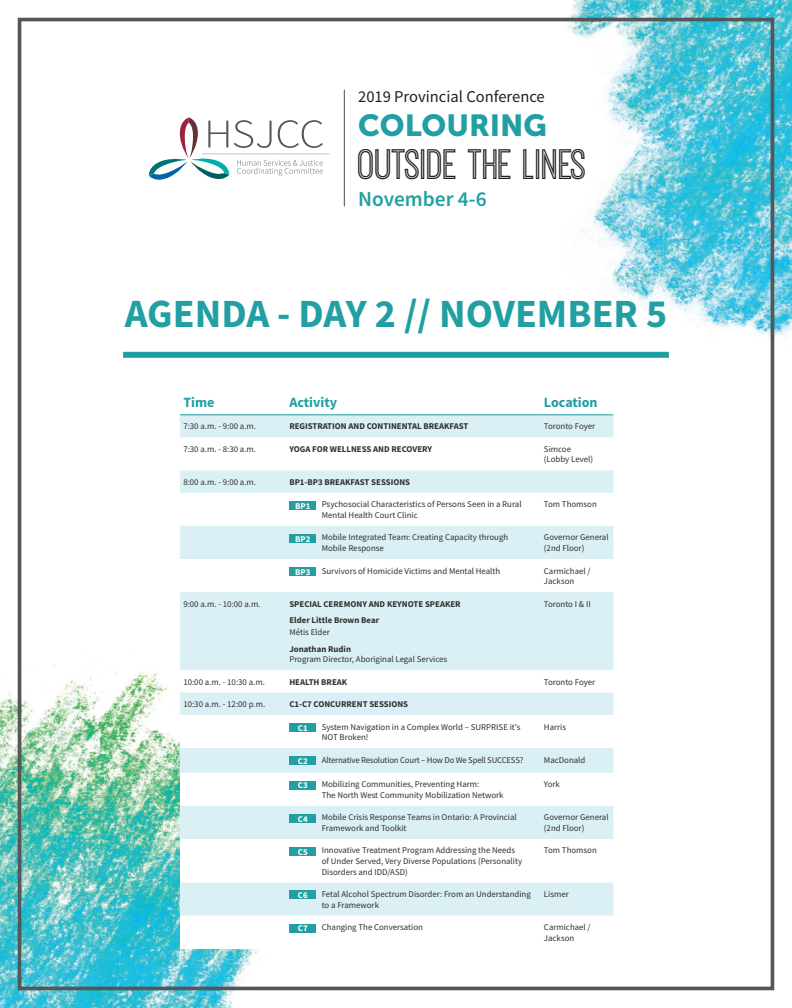
<style>
.page{position:relative;width:792px;height:1008px;background:#fff}
.page>*{position:absolute;margin:0;border:0;box-sizing:border-box;transform-origin:0 0}
.t1{font:44.1px "Ostrich Sans Inline";color:#231f20}
.t2{font:700 40px "Source Sans Pro";color:#219fa2}
.t3{font:30.3px "Museo Sans 900";color:#219fa2}
.t4{font:600 21.3px "Source Sans Pro";color:#219fa2}
.t5{font:16.5px "Source Sans Pro";color:#231f20}
.t6{font:700 14.1px "Source Sans Pro";color:#219fa2}
.t7{font:8.8px/10.6px "Source Sans Pro";color:#312f30}
.t8{font:700 8.8px/16.3px "Source Sans Pro";color:#312f30}
.t9{font:8.8px "Source Sans Pro";letter-spacing:-.02em;color:#312f30}
.t10{font:700 8.8px "Source Sans Pro";color:#fff}
</style>
<div class="page">
<img style="left:0;top:640px;width:300px;height:367px">
<img style="left:526px;top:0;width:265px;height:375px">
<div style="left:18px;top:18px;width:756px;height:972px;border:4px solid #54565a"></div>
<hr style="left:202px;top:154px;width:127px;height:1px;background:#c7c7c6">
<svg style="left:148px;top:117px;width:175px;height:63px"></svg>
<hr style="left:344px;top:90px;width:1px;height:116px;background:#4b4c4d">
<div style="left:123px;top:352px;width:545px;height:6px;background:#219fa2"></div>
<div style="left:180px;top:392px;width:433px;height:556px;background:#fff"></div>
<svg style="left:180px;top:415px;width:433px;height:500px;fill:#daf0f5"></svg>
<hr style="left:180px;top:414px;width:106px;height:1px;background:#219fa2">
<hr style="left:286px;top:414px;width:32px;height:1px;background:#219fa2">
<hr style="left:318px;top:414px;width:222px;height:1px;background:#219fa2">
<hr style="left:540px;top:414px;width:73px;height:1px;background:#219fa2">
<div style="left:289px;top:500px;width:27px;height:9px;background:#219fa2"></div>
<div style="left:289px;top:534px;width:27px;height:8px;background:#219fa2"></div>
<div style="left:289px;top:567px;width:27px;height:8px;background:#219fa2"></div>
<div style="left:289px;top:723px;width:27px;height:8px;background:#219fa2"></div>
<div style="left:289px;top:756px;width:27px;height:8px;background:#219fa2"></div>
<div style="left:289px;top:780px;width:27px;height:9px;background:#219fa2"></div>
<div style="left:289px;top:813px;width:27px;height:9px;background:#219fa2"></div>
<div style="left:289px;top:846px;width:27px;height:9px;background:#219fa2"></div>
<div style="left:289px;top:890px;width:27px;height:9px;background:#219fa2"></div>
<div style="left:289px;top:923px;width:27px;height:9px;background:#219fa2"></div>
<h3 class="t5" style="left:358px;top:86px;width:188px">2019 Provincial Conference</h3>
<h3 class="t3" style="left:358px;top:109px;width:190px">COLOURING</h3>
<h1 class="t1" style="left:358px;top:141px;width:230px">OUTSIDE THE LINES</h1>
<h3 class="t4" style="left:358px;top:185px;width:130px">November 4-6</h3>
<h2 class="t2" style="left:125px;top:286px;width:544px">AGENDA - DAY 2 // NOVEMBER 5</h2>
<h3 class="t6" style="left:183px;top:392px;width:33px">Time</h3>
<h3 class="t6" style="left:289px;top:392px;width:49px">Activity</h3>
<h3 class="t6" style="left:544px;top:392px;width:55px">Location</h3>
<p class="t7" style="left:183px;top:421px;width:74px">7:30 a.m. - 9:00 a.m.</p>
<p class="t8" style="left:289px;top:418px;width:180px">REGISTRATION AND CONTINENTAL BREAKFAST</p>
<p class="t7" style="left:544px;top:421px;width:53px">Toronto Foyer</p>
<p class="t7" style="left:183px;top:443px;width:74px">7:30 a.m. - 8:30 a.m.</p>
<p class="t8" style="left:289px;top:440px;width:144px">YOGA FOR WELLNESS AND RECOVERY</p>
<p class="t7" style="left:544px;top:443px;width:51px">Simcoe (Lobby Level)</p>
<p class="t7" style="left:183px;top:476px;width:74px">8:00 a.m. - 9:00 a.m.</p>
<p class="t8" style="left:289px;top:473px;width:122px">BP1-BP3 BREAKFAST SESSIONS</p>
<p class="t10" style="left:295px;top:499px;width:17px">BP1</p>
<p class="t7" style="left:322px;top:499px;width:201px">Psychosocial Characteristics of Persons Seen in a Rural<br>Mental Health Court Clinic</p>
<p class="t7" style="left:544px;top:499px;width:54px">Tom Thomson</p>
<p class="t10" style="left:295px;top:532px;width:17px">BP2</p>
<p class="t7" style="left:322px;top:532px;width:188px">Mobile Integrated Team: Creating Capacity through<br>Mobile Response</p>
<p class="t7" style="left:544px;top:532px;width:66px">Governor General (2nd Floor)</p>
<p class="t10" style="left:295px;top:565px;width:17px">BP3</p>
<p class="t7" style="left:322px;top:565px;width:180px">Survivors of Homicide Victims and Mental Health</p>
<p class="t7" style="left:544px;top:565px;width:48px">Carmichael /<br>Jackson</p>
<p class="t7" style="left:183px;top:598px;width:79px">9:00 a.m. - 10:00 a.m.</p>
<p class="t8" style="left:289px;top:595px;width:173px">SPECIAL CEREMONY AND KEYNOTE SPEAKER<br>Elder Little Brown Bear</p>
<p class="t7" style="left:289px;top:627px;width:42px">Métis Elder</p>
<p class="t8" style="left:289px;top:640px;width:63px">Jonathan Rudin</p>
<p class="t7" style="left:289px;top:653px;width:159px">Program Director, Aboriginal Legal Services</p>
<p class="t7" style="left:544px;top:598px;width:48px">Toronto I &amp; II</p>
<p class="t7" style="left:183px;top:676px;width:83px">10:00 a.m. - 10:30 a.m.</p>
<p class="t8" style="left:289px;top:673px;width:59px">HEALTH BREAK</p>
<p class="t7" style="left:544px;top:676px;width:53px">Toronto Foyer</p>
<p class="t7" style="left:183px;top:698px;width:83px">10:30 a.m. - 12:00 p.m.</p>
<p class="t8" style="left:289px;top:695px;width:120px">C1-C7 CONCURRENT SESSIONS</p>
<p class="t10" style="left:298px;top:721px;width:11px">C1</p>
<p class="t7" style="left:322px;top:721px;width:200px">System Navigation in a Complex World – SURPRISE it’s<br>NOT Broken!</p>
<p class="t7" style="left:544px;top:721px;width:24px">Harris</p>
<p class="t10" style="left:298px;top:754px;width:11px">C2</p>
<p class="t9" style="left:322px;top:754px;width:203px">Alternative Resolution Court – How Do We Spell SUCCESS?</p>
<p class="t7" style="left:544px;top:754px;width:43px">MacDonald</p>
<p class="t10" style="left:298px;top:779px;width:11px">C3</p>
<p class="t7" style="left:322px;top:779px;width:183px">Mobilizing Communities, Preventing Harm:<br>The North West Community Mobilization Network</p>
<p class="t7" style="left:544px;top:779px;width:18px">York</p>
<p class="t10" style="left:298px;top:812px;width:11px">C4</p>
<p class="t7" style="left:322px;top:812px;width:196px">Mobile Crisis Response Teams in Ontario: A Provincial<br>Framework and Toolkit</p>
<p class="t7" style="left:544px;top:812px;width:66px">Governor General (2nd Floor)</p>
<p class="t10" style="left:298px;top:845px;width:11px">C5</p>
<p class="t7" style="left:322px;top:845px;width:202px">Innovative Treatment Program Addressing the Needs of Under Served, Very Diverse Populations (Personality<br>Disorders and IDD/ASD)</p>
<p class="t7" style="left:544px;top:845px;width:54px">Tom Thomson</p>
<p class="t10" style="left:298px;top:889px;width:11px">C6</p>
<p class="t7" style="left:322px;top:888px;width:210px">Fetal Alcohol Spectrum Disorder: From an Understanding to a Framework</p>
<p class="t7" style="left:544px;top:888px;width:26px">Lismer</p>
<p class="t10" style="left:298px;top:922px;width:11px">C7</p>
<p class="t7" style="left:322px;top:921px;width:103px">Changing The Conversation</p>
<p class="t7" style="left:544px;top:921px;width:48px">Carmichael /<br>Jackson</p>
</div>
